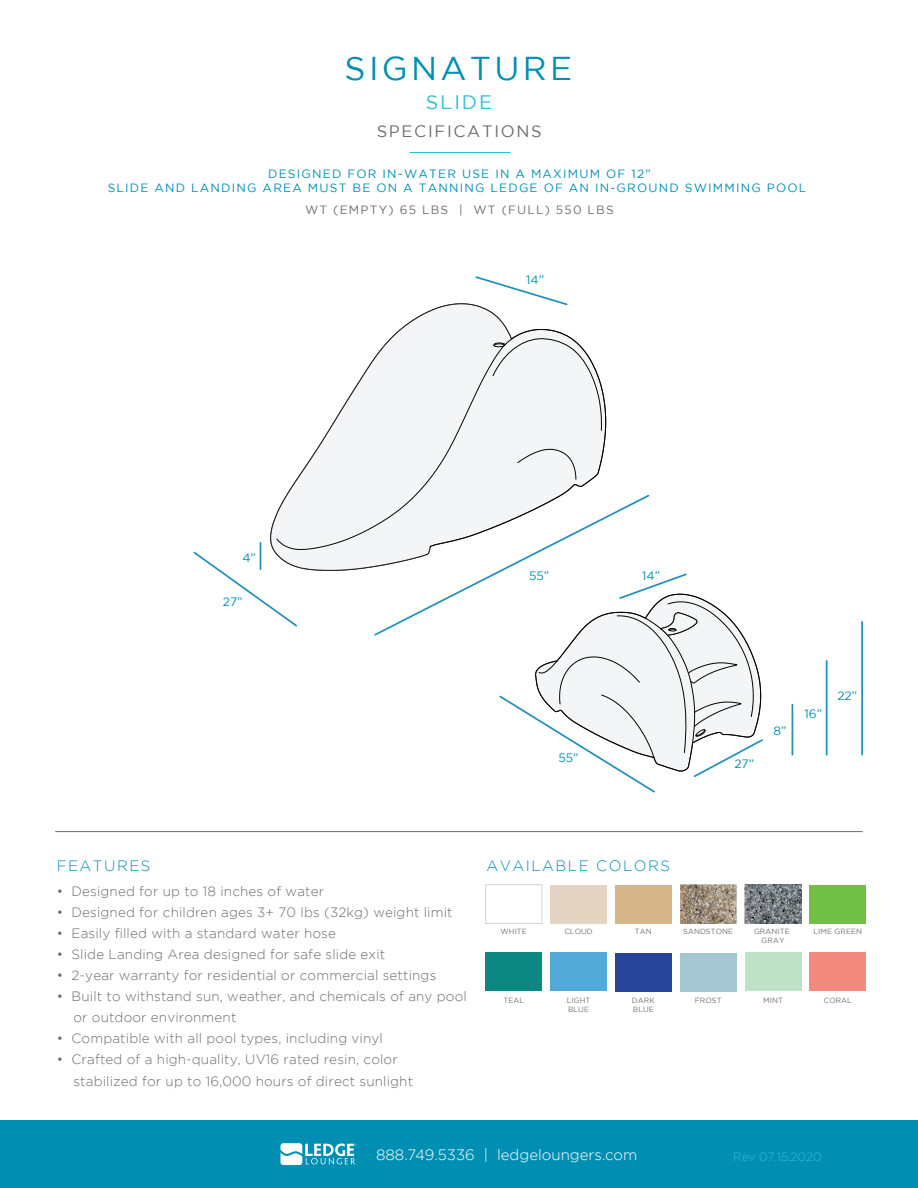
<style>
.page{position:relative;width:918px;height:1188px;background:#fff}
.page>*{position:absolute;margin:0;border:0;box-sizing:border-box;transform-origin:0 0}
.t1{font:33px "Gotham";letter-spacing:.1em;color:#008fb3}
.t2{font:19.5px "Gotham";letter-spacing:.1em;color:#29c0da}
.t3{font:16.5px "Gotham";letter-spacing:.1em;color:#6c6d70}
.t4{font:300 15px "Gotham";color:#fff}
.t5{font:300 15px "Gotham";letter-spacing:.1em;color:#008fb3}
.t6{font:300 13.5px/21px "Gotham";letter-spacing:.01em;color:#6c6d70}
.t7{font:12.15px "Gotham";color:#008fb3}
.t8{font:12px/14.4px "Gotham";letter-spacing:.1em;color:#008fb3;text-align:center}
.t9{font:12px "Gotham";letter-spacing:.1em;color:#6c6d70}
.t10{font:300 12px "Gotham";letter-spacing:-.005em;color:#26c0dc}
.t11{font:7.5px/9px "Gotham";letter-spacing:.01em;color:#6d6f70}
</style>
<div class="page">
<img style="left:680px;top:885px;width:57px;height:39px">
<img style="left:745px;top:885px;width:56px;height:39px">
<div style="left:0;top:1120px;width:918px;height:68px;background:#008fb3"></div>
<hr style="left:55px;top:831px;width:808px;height:1px;background:#6c6d70">
<hr style="left:409px;top:152px;width:102px;height:1px;background:#29c0da">
<div style="left:485px;top:884px;width:57px;height:40px;background:#fff;border:1px solid #d2d4d3"></div>
<div style="left:486px;top:952px;width:56px;height:39px;background:#0d8781"></div>
<div style="left:550px;top:885px;width:57px;height:38px;background:#e4d4c3"></div>
<div style="left:550px;top:953px;width:57px;height:38px;background:#50a9d7"></div>
<div style="left:615px;top:885px;width:57px;height:38px;background:#d6b789"></div>
<div style="left:615px;top:953px;width:57px;height:38px;background:#284498"></div>
<div style="left:745px;top:952px;width:56px;height:39px;background:#bfe1c5"></div>
<div style="left:810px;top:952px;width:56px;height:39px;background:#f48a7e"></div>
<div style="left:810px;top:885px;width:56px;height:38px;background:#71bf45"></div>
<div style="left:680px;top:953px;width:56px;height:38px;background:#a4c6d1"></div>
<svg style="left:281px;top:1143px;width:76px;height:22px"></svg>
<svg style="left:475px;top:276px;width:90px;height:27px"></svg>
<svg style="left:193px;top:543px;width:105px;height:84px"></svg>
<svg style="left:270px;top:303px;width:337px;height:268px"></svg>
<svg style="left:276px;top:329px;width:330px;height:221px"></svg>
<svg style="left:452px;top:326px;width:150px;height:105px"></svg>
<hr style="left:792px;top:705px;width:1px;height:50px;background:#2090ba">
<hr style="left:826px;top:661px;width:2px;height:94px;background:#2090ba">
<hr style="left:861px;top:622px;width:2px;height:133px;background:#2090ba">
<svg style="left:373px;top:493px;width:390px;height:300px"></svg>
<h1 class="t1" style="left:345px;top:50px;width:229px">SIGNATURE</h1>
<h2 class="t2" style="left:426px;top:91px;width:68px">SLIDE</h2>
<p class="t3" style="left:377px;top:122px;width:167px">SPECIFICATIONS</p>
<p class="t8" style="left:108px;top:166px;width:700px">DESIGNED FOR IN-WATER USE IN A MAXIMUM OF 12”<br>SLIDE AND LANDING AREA MUST BE ON A TANNING LEDGE OF AN IN-GROUND SWIMMING POOL</p>
<p class="t9" style="left:305px;top:204px;width:310px">WT (EMPTY) 65 LBS | WT (FULL) 550 LBS</p>
<p class="t7" style="left:526px;top:273px;width:19px">14”</p>
<p class="t7" style="left:242px;top:551px;width:15px">4”</p>
<p class="t7" style="left:223px;top:595px;width:21px">27”</p>
<p class="t7" style="left:529px;top:569px;width:22px">55”</p>
<p class="t7" style="left:642px;top:569px;width:19px">14”</p>
<p class="t7" style="left:558px;top:751px;width:22px">55”</p>
<p class="t7" style="left:734px;top:757px;width:21px">27”</p>
<p class="t7" style="left:774px;top:724px;width:15px">8”</p>
<p class="t7" style="left:805px;top:707px;width:19px">16”</p>
<p class="t7" style="left:837px;top:689px;width:21px">22”</p>
<p class="t5" style="left:57px;top:857px;width:95px">FEATURES</p>
<p class="t6" style="left:57px;top:881px;width:269px">• Designed for up to 18 inches of water</p>
<p class="t6" style="left:57px;top:902px;width:397px">• Designed for children ages 3+ 70 lbs (32kg) weight limit</p>
<p class="t6" style="left:57px;top:923px;width:281px">• Easily filled with a standard water hose</p>
<p class="t6" style="left:57px;top:944px;width:330px">• Slide Landing Area designed for safe slide exit</p>
<p class="t6" style="left:57px;top:965px;width:381px">• 2-year warranty for residential or commercial settings</p>
<p class="t6" style="left:73px;top:986px;width:395px;text-indent:-17px">• Built to withstand sun, weather, and chemicals of any pool or outdoor environment</p>
<p class="t6" style="left:57px;top:1028px;width:328px">• Compatible with all pool types, including vinyl</p>
<p class="t6" style="left:73px;top:1049px;width:341px;text-indent:-17px">• Crafted of a high-quality, UV16 rated resin, color stabilized for up to 16,000 hours of direct sunlight</p>
<p class="t5" style="left:486px;top:857px;width:185px">AVAILABLE COLORS</p>
<p class="t11" style="left:501px;top:927px;width:28px">WHITE</p>
<p class="t11" style="left:564px;top:927px;width:30px">CLOUD</p>
<p class="t11" style="left:635px;top:927px;width:18px">TAN</p>
<p class="t11" style="left:683px;top:927px;width:52px">SANDSTONE</p>
<p class="t11" style="left:503px;top:995px;width:22px">TEAL</p>
<p class="t11" style="left:567px;top:995px;width:25px">LIGHT<br>BLUE</p>
<p class="t11" style="left:632px;top:995px;width:24px">DARK<br>BLUE</p>
<p class="t11" style="left:695px;top:995px;width:28px">FROST</p>
<p class="t11" style="left:754px;top:927px;width:37px;text-align:center">GRANITE<br>GRAY</p>
<p class="t11" style="left:763px;top:995px;width:21px">MINT</p>
<p class="t11" style="left:814px;top:927px;width:50px">LIME GREEN</p>
<p class="t11" style="left:824px;top:995px;width:30px">CORAL</p>
<p class="t4" style="left:376px;top:1147px;width:263px">888.749.5336 | ledgeloungers.com</p>
<p class="t10" style="left:733px;top:1150px;width:90px">Rev 07.15.2020</p>
</div>
